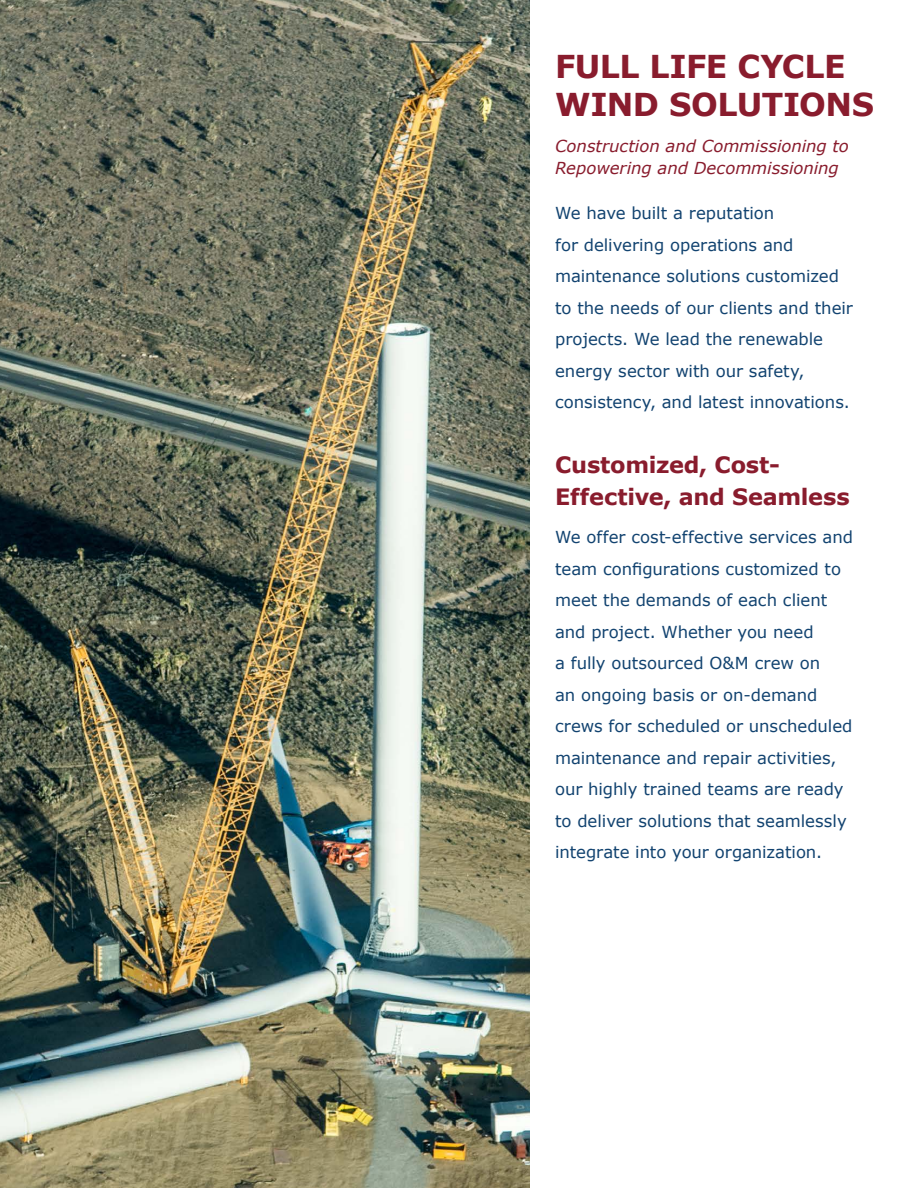
<style>
.page{position:relative;width:918px;height:1188px;background:#fff}
.page>*{position:absolute;margin:0;border:0;box-sizing:border-box;transform-origin:0 0}
.t1{font:700 31.5px/37.5px "Verdana";letter-spacing:-.02em;color:#891c2d}
.t2{font:700 22.5px/31.5px "Verdana";letter-spacing:-.01em;color:#891c2d}
.t3{font:16.5px/31.5px "Verdana";color:#124370}
.t4{font:italic 16.5px/22.5px "Verdana";letter-spacing:-.005em;color:#891c2d}
</style>
<div class="page">
<img style="left:0;top:0;width:529px;height:1188px">
<h1 class="t1" style="left:555px;top:48px;width:321px">FULL LIFE CYCLE<br>WIND SOLUTIONS</h1>
<p class="t4" style="left:555px;top:135px;width:295px">Construction and Commissioning to<br>Repowering and Decommissioning</p>
<p class="t3" style="left:555px;top:198px;width:299px">We have built a reputation<br>for delivering operations and maintenance solutions customized to the needs of our clients and their projects. We lead the renewable energy sector with our safety, consistency, and latest innovations.</p>
<h2 class="t2" style="left:555px;top:450px;width:296px">Customized, Cost-<br>Effective, and Seamless</h2>
<p class="t3" style="left:555px;top:522px;width:299px">We offer cost-effective services and team configurations customized to meet the demands of each client and project. Whether you need<br>a fully outsourced O&amp;M crew on<br>an ongoing basis or on-demand crews for scheduled or unscheduled maintenance and repair activities, our highly trained teams are ready to deliver solutions that seamlessly integrate into your organization.</p>
</div>
